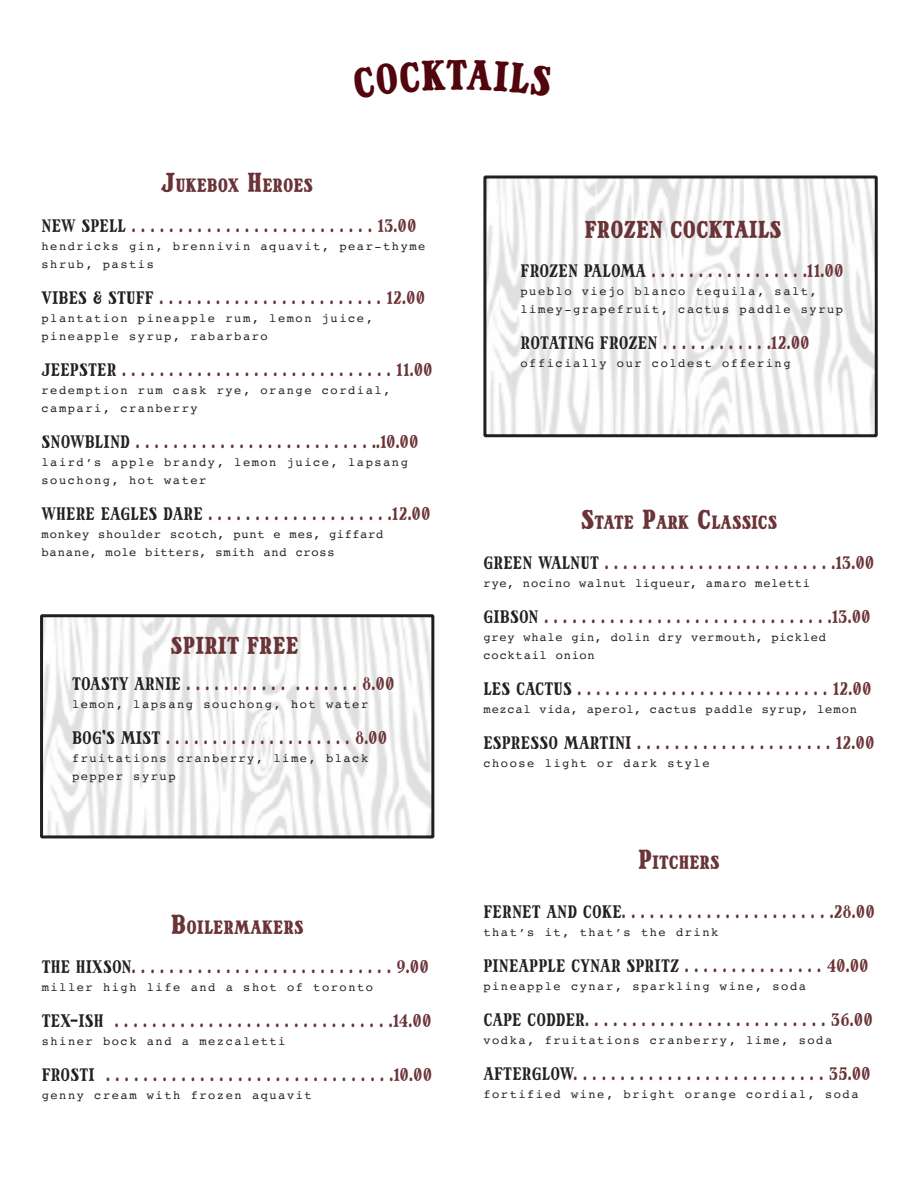
<style>
.page{position:relative;width:918px;height:1188px;background:#fff}
.page>*{position:absolute;margin:0;border:0;box-sizing:border-box;transform-origin:0 0}
.t1{font:700 42px "Nalinak";color:#51050d}
.Menu_text{font:700 24px "Nalinak";color:#6a3336}
.Menu_text-2{font:700 18.9px "Nalinak";color:#6a3336}
.Menu_text-3{font:18px "Nalinak";letter-spacing:.005em;color:#6a3336}
.Menu_text-4{font:18px "Nalinak";letter-spacing:.005em;color:#231f20}
.Menu_text-5{font:12px/18px "Courier";letter-spacing:.13em;color:#231f20}
.Menu_text-6{font:12px/18px "Courier";letter-spacing:.065em;color:#231f20}
.Menu_text-7{font:12px/18px "Courier";letter-spacing:.07em;color:#231f20}
.s1{font-size:27px}
.s2{color:#231f20}
.s3{color:#6a3336}
</style>
<div class="page">
<img style="left:487px;top:180px;width:387px;height:253px">
<div style="left:483px;top:176px;width:395px;height:261px;border:3px solid #231f20"></div>
<img style="left:44px;top:618px;width:386px;height:216px">
<div style="left:40px;top:614px;width:394px;height:224px;border:3px solid #231f20"></div>
<p class="t1" style="left:446px;top:55px;width:22px">T</p>
<p class="Menu_text-2" style="left:161px;top:177px;width:153px"><span class="s1">J</span>UKEBOX <span class="s1">H</span>EROES</p>
<p class="Menu_text-3" style="left:42px;top:217px;width:377px"><span class="s2">NEW SPELL</span> . . . . . . . . . . . . . . . . . . . . . . . . . . 13.00</p>
<p class="Menu_text-5" style="left:42px;top:237px;width:385px">hendricks gin, brennivin aquavit, pear-thyme shrub, pastis</p>
<p class="Menu_text-3" style="left:42px;top:289px;width:385px"><span class="s2">VIBES &amp; STUFF</span> . . . . . . . . . . . . . . . . . . . . . . . . 12.00</p>
<p class="Menu_text-5" style="left:42px;top:309px;width:333px">plantation pineapple rum, lemon juice, pineapple syrup, rabarbaro</p>
<p class="Menu_text-3" style="left:42px;top:361px;width:393px"><span class="s2">JEEPSTER</span> . . . . . . . . . . . . . . . . . . . . . . . . . . . . . 11.00</p>
<p class="Menu_text-5" style="left:42px;top:381px;width:350px">redemption rum cask rye, orange cordial, campari, cranberry</p>
<p class="Menu_text-3" style="left:42px;top:433px;width:379px"><span class="s2">SNOWBLIND</span> . . . . . . . . . . . . . . . . . . . . . . . . . ..10.00</p>
<p class="Menu_text-5" style="left:42px;top:453px;width:368px">laird’s apple brandy, lemon juice, lapsang souchong, hot water</p>
<p class="Menu_text-3" style="left:42px;top:505px;width:391px"><span class="s2">WHERE EAGLES DARE</span> . . . . . . . . . . . . . . . . . . . .12.00</p>
<p class="Menu_text-6" style="left:42px;top:525px;width:343px">monkey shoulder scotch, punt e mes, giffard banane, mole bitters, smith and cross</p>
<p class="Menu_text" style="left:171px;top:635px;width:130px">SPIRIT FREE</p>
<p class="Menu_text-3" style="left:72px;top:676px;width:324px"><span class="s2">TOASTY ARNIE</span> . . . . . . . . . . . . . . . . . . 8.00</p>
<p class="Menu_text-5" style="left:72px;top:695px;width:298px">lemon, lapsang souchong, hot water</p>
<p class="Menu_text-3" style="left:72px;top:730px;width:317px"><span class="s2">BOG’S MIST</span> . . . . . . . . . . . . . . . . . . . . 8.00</p>
<p class="Menu_text-5" style="left:72px;top:749px;width:298px">fruitations cranberry, lime, black pepper syrup</p>
<p class="Menu_text-2" style="left:171px;top:918px;width:134px"><span class="s1">B</span>OILERMAKERS</p>
<p class="Menu_text-3" style="left:42px;top:959px;width:389px"><span class="s2">THE HIXSON</span>. . . . . . . . . . . . . . . . . . . . . . . . . . . . 9.00</p>
<p class="Menu_text-5" style="left:42px;top:978px;width:333px">miller high life and a shot of toronto</p>
<p class="Menu_text-3" style="left:42px;top:1013px;width:391px"><span class="s2">TEX-ISH</span> . . . . . . . . . . . . . . . . . . . . . . . . . . . . . .14.00</p>
<p class="Menu_text-5" style="left:42px;top:1032px;width:245px">shiner bock and a mezcaletti</p>
<p class="Menu_text-3" style="left:42px;top:1067px;width:392px"><span class="s2">FROSTI</span> . . . . . . . . . . . . . . . . . . . . . . . . . . . . . . .10.00</p>
<p class="Menu_text-5" style="left:42px;top:1086px;width:272px">genny cream with frozen aquavit</p>
<p class="Menu_text" style="left:585px;top:218px;width:199px">FROZEN COCKTAILS</p>
<p class="Menu_text-3" style="left:521px;top:263px;width:324px"><span class="s2">FROZEN PALOMA</span> . . . . . . . . . . . . . . . . .11.00</p>
<p class="Menu_text-5" style="left:521px;top:282px;width:324px">pueblo viejo blanco tequila, salt, limey-grapefruit, cactus paddle syrup</p>
<p class="Menu_text-3" style="left:521px;top:335px;width:291px"><span class="s2">ROTATING FROZEN</span> . . . . . . . . . . . .12.00</p>
<p class="Menu_text-5" style="left:521px;top:354px;width:271px">officially our coldest offering</p>
<p class="Menu_text-2" style="left:581px;top:513px;width:198px"><span class="s1">S</span>TATE <span class="s1">P</span>ARK <span class="s1">C</span>LASSICS</p>
<p class="Menu_text-3" style="left:483px;top:554px;width:393px"><span class="s2">GREEN WALNUT</span> . . . . . . . . . . . . . . . . . . . . . . . . .13.00</p>
<p class="Menu_text-6" style="left:483px;top:573px;width:328px">rye, nocino walnut liqueur, amaro meletti</p>
<p class="Menu_text-3" style="left:483px;top:608px;width:389px"><span class="s2">GIBSON</span> . . . . . . . . . . . . . . . . . . . . . . . . . . . . . . .13.00</p>
<p class="Menu_text-7" style="left:483px;top:627px;width:344px">grey whale gin, dolin dry vermouth, pickled cocktail onion</p>
<p class="Menu_text-3" style="left:483px;top:680px;width:390px"><span class="s2">LES CACTUS</span> . . . . . . . . . . . . . . . . . . . . . . . . . . . 12.00</p>
<p class="Menu_text-6" style="left:483px;top:699px;width:375px">mezcal vida, aperol, cactus paddle syrup, lemon</p>
<p class="Menu_text-3" style="left:483px;top:734px;width:393px"><span class="s2">ESPRESSO MARTINI</span> . . . . . . . . . . . . . . . . . . . . . 12.00</p>
<p class="Menu_text-5" style="left:483px;top:753px;width:228px">choose light or dark style</p>
<p class="Menu_text-2" style="left:638px;top:853px;width:83px"><span class="s1">P</span>ITCHERS</p>
<p class="Menu_text-3" style="left:483px;top:903px;width:393px"><span class="s2">FERNET AND COKE</span>. . . . . . . . . . . . . . . . . . . . . . .28.00</p>
<p class="Menu_text-5" style="left:483px;top:923px;width:236px">that’s it, that’s the drink</p>
<p class="Menu_text-4" style="left:483px;top:957px;width:387px">PINEAPPLE CYNAR SPRITZ <span class="s3">. . . . . . . . . . . . . . . 40.00</span></p>
<p class="Menu_text-5" style="left:483px;top:977px;width:324px">pineapple cynar, sparkling wine, soda</p>
<p class="Menu_text-3" style="left:483px;top:1011px;width:391px"><span class="s2">CAPE CODDER</span>. . . . . . . . . . . . . . . . . . . . . . . . . . 36.00</p>
<p class="Menu_text-5" style="left:483px;top:1031px;width:350px">vodka, fruitations cranberry, lime, soda</p>
<p class="Menu_text-3" style="left:483px;top:1065px;width:389px"><span class="s2">AFTERGLOW</span>. . . . . . . . . . . . . . . . . . . . . . . . . . . 35.00</p>
<p class="Menu_text-5" style="left:483px;top:1085px;width:377px">fortified wine, bright orange cordial, soda</p>
</div>
